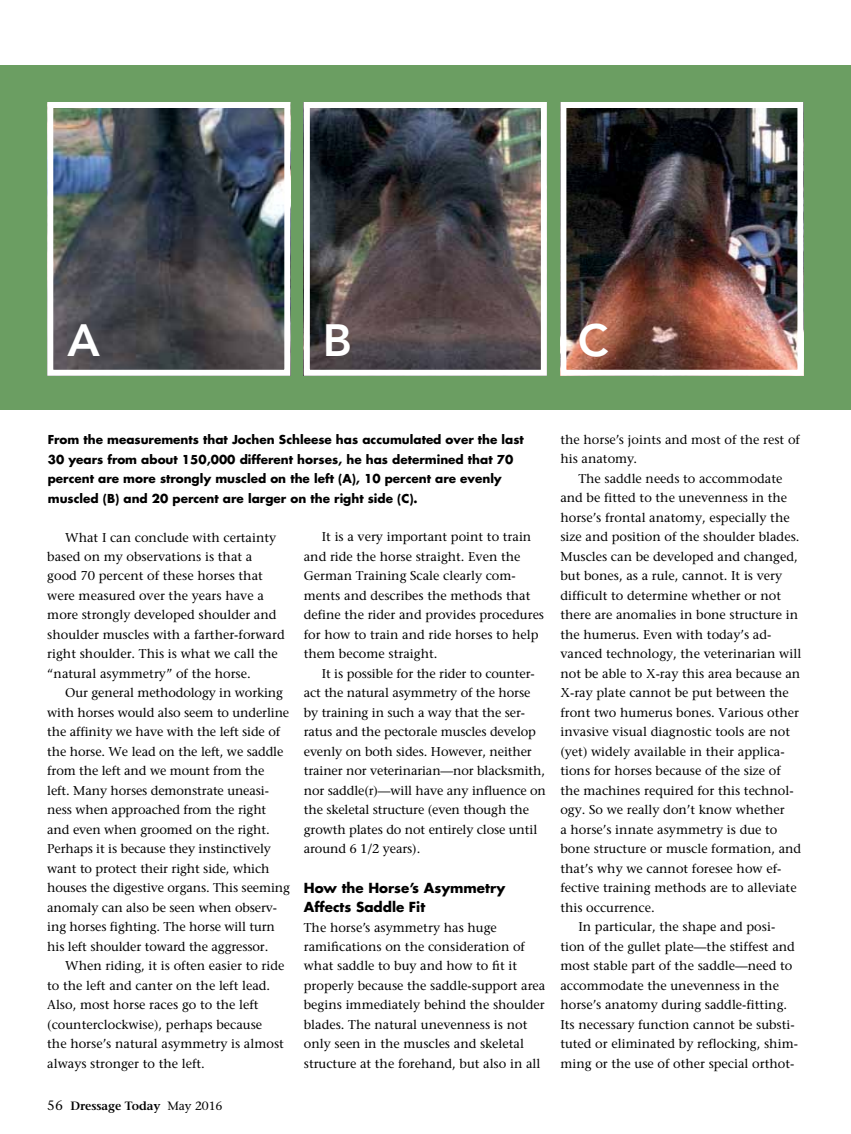
<style>
.page{position:relative;width:851px;height:1134px;background:#fff}
.page>*{position:absolute;margin:0;border:0;box-sizing:border-box;transform-origin:0 0}
.t1{font:800 44.85px "Avenir";color:#fff}
.t2{font:700 13.5px/19.5px "Futura";color:#000}
.t3{font:12.75px/19.5px "Stone Serif";color:#000}
.t4{font:700 12px/19.5px "Futura";color:#000}
.t5{font:600 12px "Stone Serif";letter-spacing:-.005em;color:#000}
.s1{font-weight:400;font-size:13.5px}
.s2{font-weight:400}
</style>
<div class="page">
<div style="left:0;top:65px;width:850px;height:345px;background:#6b9e62"></div>
<img style="left:54px;top:109px;width:229px;height:260px">
<div style="left:47px;top:102px;width:243px;height:274px;border:6px solid #fff"></div>
<img style="left:311px;top:109px;width:229px;height:260px">
<div style="left:304px;top:102px;width:243px;height:274px;border:6px solid #fff"></div>
<img style="left:567px;top:109px;width:229px;height:260px">
<div style="left:560px;top:102px;width:243px;height:274px;border:6px solid #fff"></div>
<h1 class="t1" style="left:68px;top:314px;width:34px">A</h1>
<h1 class="t1" style="left:323px;top:313px;width:31px">B</h1>
<h1 class="t1" style="left:578px;top:314px;width:32px">C</h1>
<p class="t4" style="left:48px;top:430px;width:477px">From the measurements that Jochen Schleese has accumulated over the last 30 years from about 150,000 different horses, he has determined that 70 percent are more strongly muscled on the left (A), 10 percent are evenly muscled (B) and 20 percent are larger on the right side (C).</p>
<p class="t3" style="left:47px;top:527px;width:239px;text-indent:18px">What I can conclude with certainty based on my observations is that a good 70 percent of these horses that were measured over the years have a more strongly developed shoulder and shoulder muscles with a farther-forward right shoulder. This is what we call the “natural asymmetry” of the horse.</p>
<p class="t3" style="left:47px;top:683px;width:244px;text-indent:18px">Our general methodology in working with horses would also seem to underline the affinity we have with the left side of the horse. We lead on the left, we saddle from the left and we mount from the left. Many horses demonstrate uneasi&shy;ness when approached from the right and even when groomed on the right.<br>Perhaps it is because they instinctively want to protect their right side, which houses the digestive organs. This seeming anomaly can also be seen when observ&shy;ing horses fighting. The horse will turn his left shoulder toward the aggressor.</p>
<p class="t3" style="left:47px;top:956px;width:239px;text-indent:18px">When riding, it is often easier to ride to the left and canter on the left lead.<br>Also, most horse races go to the left (counterclockwise), perhaps because the horse’s natural asymmetry is almost always stronger to the left.</p>
<p class="t5" style="left:47px;top:1099px;width:177px"><span class="s1">56</span> Dressage Today <span class="s2">May 2016</span></p>
<p class="t3" style="left:304px;top:527px;width:242px;text-indent:18px">It is a very important point to train and ride the horse straight. Even the German Training Scale clearly com&shy;ments and describes the methods that define the rider and provides procedures for how to train and ride horses to help them become straight.</p>
<p class="t3" style="left:304px;top:664px;width:244px;text-indent:18px">It is possible for the rider to counter&shy;act the natural asymmetry of the horse by training in such a way that the ser&shy;ratus and the pectorale muscles develop evenly on both sides. However, neither trainer nor veterinarian—nor blacksmith, nor saddle(r)—will have any influence on the skeletal structure (even though the growth plates do not entirely close until around 6 1/2 years).</p>
<p class="t2" style="left:304px;top:878px;width:203px">How the Horse’s Asymmetry<br>Affects Saddle Fit</p>
<p class="t3" style="left:304px;top:917px;width:243px">The horse’s asymmetry has huge ramifications on the consideration of what saddle to buy and how to fit it properly because the saddle-support area begins immediately behind the shoulder blades. The natural unevenness is not only seen in the muscles and skeletal structure at the forehand, but also in all</p>
<p class="t3" style="left:560px;top:430px;width:241px">the horse’s joints and most of the rest of his anatomy.</p>
<p class="t3" style="left:578px;top:469px;width:205px">The saddle needs to accommodate</p>
<p class="t3" style="left:560px;top:488px;width:228px">and be fitted to the unevenness in the</p>
<p class="t3" style="left:560px;top:508px;width:231px">horse’s frontal anatomy, especially the</p>
<p class="t3" style="left:560px;top:527px;width:240px">size and position of the shoulder blades.</p>
<p class="t3" style="left:560px;top:547px;width:239px">Muscles can be developed and changed,</p>
<p class="t3" style="left:560px;top:566px;width:223px">but bones, as a rule, cannot. It is very</p>
<p class="t3" style="left:560px;top:586px;width:222px">difficult to determine whether or not</p>
<p class="t3" style="left:560px;top:605px;width:239px">there are anomalies in bone structure in</p>
<p class="t3" style="left:560px;top:625px;width:212px">the humerus. Even with today’s ad-</p>
<p class="t3" style="left:560px;top:644px;width:242px">vanced technology, the veterinarian will</p>
<p class="t3" style="left:560px;top:664px;width:241px">not be able to X-ray this area because an</p>
<p class="t3" style="left:560px;top:683px;width:230px">X-ray plate cannot be put between the</p>
<p class="t3" style="left:560px;top:703px;width:240px">front two humerus bones. Various other</p>
<p class="t3" style="left:560px;top:722px;width:231px">invasive visual diagnostic tools are not</p>
<p class="t3" style="left:560px;top:742px;width:226px">(yet) widely available in their applica-</p>
<p class="t3" style="left:560px;top:761px;width:222px">tions for horses because of the size of</p>
<p class="t3" style="left:560px;top:781px;width:235px">the machines required for this technol-</p>
<p class="t3" style="left:560px;top:800px;width:226px">ogy. So we really don’t know whether</p>
<p class="t3" style="left:560px;top:820px;width:218px">a horse’s innate asymmetry is due to</p>
<p class="t3" style="left:560px;top:839px;width:242px">bone structure or muscle formation, and</p>
<p class="t3" style="left:560px;top:859px;width:222px">that’s why we cannot foresee how ef-</p>
<p class="t3" style="left:560px;top:878px;width:238px">fective training methods are to alleviate</p>
<p class="t3" style="left:560px;top:898px;width:96px">this occurrence.</p>
<p class="t3" style="left:578px;top:917px;width:198px">In particular, the shape and posi-</p>
<p class="t3" style="left:560px;top:937px;width:236px">tion of the gullet plate—the stiffest and</p>
<p class="t3" style="left:560px;top:956px;width:233px">most stable part of the saddle—need to</p>
<p class="t3" style="left:560px;top:976px;width:220px">accommodate the unevenness in the</p>
<p class="t3" style="left:560px;top:995px;width:228px">horse’s anatomy during saddle-fitting.</p>
<p class="t3" style="left:560px;top:1015px;width:236px">Its necessary function cannot be substi-</p>
<p class="t3" style="left:560px;top:1034px;width:239px">tuted or eliminated by reflocking, shim-</p>
<p class="t3" style="left:560px;top:1054px;width:235px">ming or the use of other special orthot-</p>
</div>
